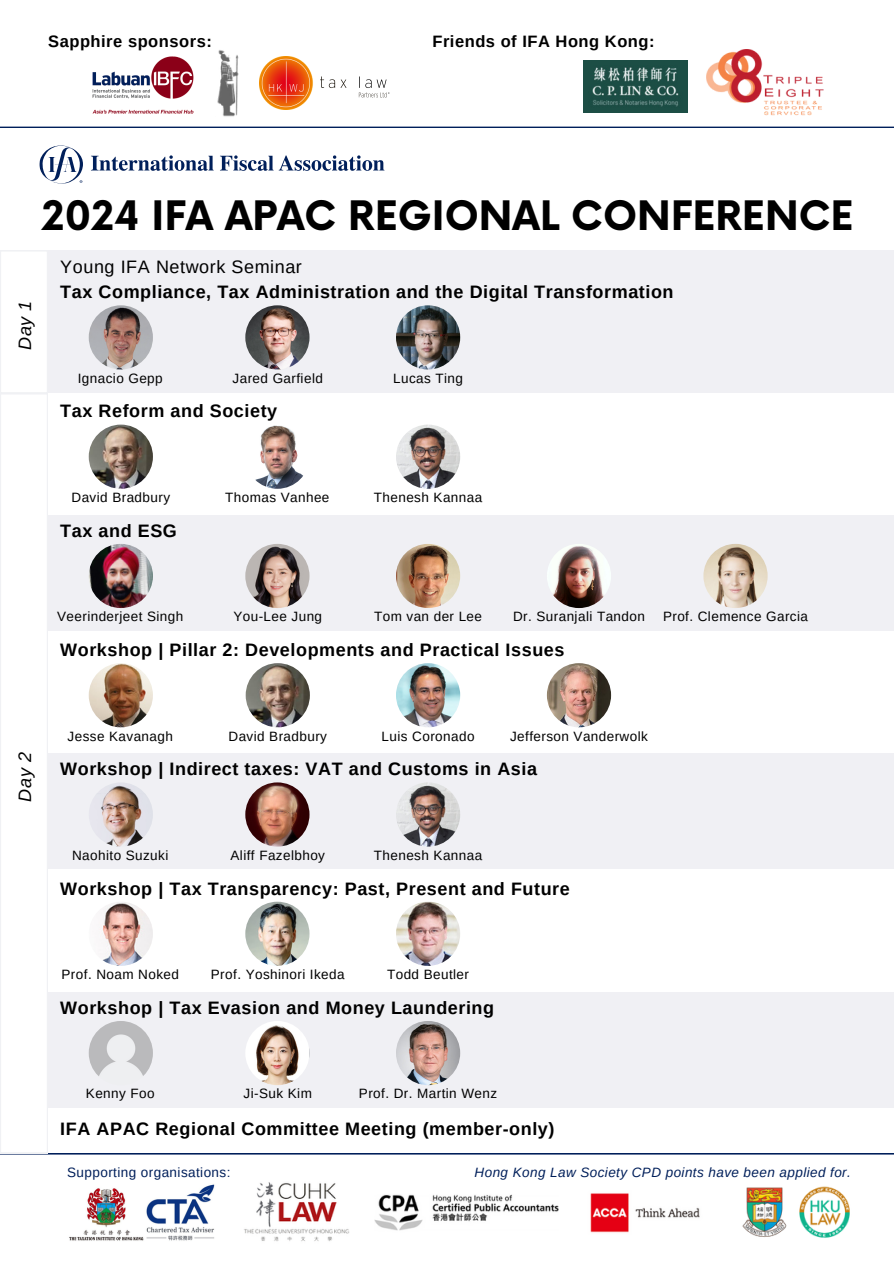
<style>
.page{position:relative;width:894px;height:1264px;background:#fff}
.page>*{position:absolute;margin:0;border:0;box-sizing:border-box;transform-origin:0 0}
.t1{font:700 39.6px "Now";color:#000}
.t2{font:700 18px/24.8px "Arimo";letter-spacing:.03em;color:#000}
.t3{font:italic 18px "Arimo";letter-spacing:.03em;color:#000}
.t4{font:700 16.5px "Arimo";letter-spacing:.03em;color:#000}
.t5{font:13.5px "Arimo";letter-spacing:.03em;color:#000}
.t6{font:italic 13.5px "Arimo";letter-spacing:.03em;color:#001f5a}
.t7{font:13.5px "Arimo";letter-spacing:.03em;color:#001f5a}
.s1{font-weight:400}
</style>
<div class="page">
<svg style="left:0;top:1153px;width:893px;height:58px"></svg>
<img style="left:67px;top:1183px;width:151px;height:58px">
<img style="left:243px;top:1181px;width:106px;height:60px">
<img style="left:374px;top:1166px;width:184px;height:65px">
<img style="left:583px;top:1181px;width:123px;height:52px">
<img style="left:732px;top:1180px;width:130px;height:58px">
<svg style="left:0;top:60px;width:893px;height:68px"></svg>
<img style="left:91px;top:56px;width:108px;height:61px">
<svg style="left:39px;top:145px;width:345px;height:38px"></svg>
<img style="left:259px;top:56px;width:55px;height:53px">
<svg style="left:320px;top:76px;width:26px;height:12px"></svg>
<svg style="left:359px;top:76px;width:30px;height:21px"></svg>
<img style="left:216px;top:50px;width:26px;height:67px">
<img style="left:89px;top:424px;width:64px;height:65px;border-radius:50%">
<img style="left:89px;top:663px;width:64px;height:64px;border-radius:50%">
<img style="left:89px;top:901px;width:64px;height:64px;border-radius:50%">
<div style="left:48px;top:992px;width:845px;height:116px;background:#f0f0f4"></div>
<div style="left:48px;top:753px;width:845px;height:116px;background:#f0f0f4"></div>
<div style="left:48px;top:515px;width:845px;height:115px;background:#f0f0f4"></div>
<div style="left:48px;top:250px;width:845px;height:143px;background:#f0f0f4"></div>
<svg style="left:0;top:250px;width:48px;height:902px"></svg>
<img style="left:89px;top:1020px;width:64px;height:65px;border-radius:50%">
<img style="left:245px;top:305px;width:64px;height:64px;border-radius:50%">
<img style="left:245px;top:424px;width:64px;height:65px;border-radius:50%">
<img style="left:245px;top:544px;width:64px;height:64px;border-radius:50%">
<img style="left:245px;top:782px;width:64px;height:64px;border-radius:50%">
<img style="left:245px;top:901px;width:64px;height:64px;border-radius:50%">
<img style="left:245px;top:1020px;width:64px;height:65px;border-radius:50%">
<img style="left:396px;top:305px;width:64px;height:64px;border-radius:50%">
<img style="left:396px;top:424px;width:64px;height:65px;border-radius:50%">
<img style="left:396px;top:544px;width:64px;height:64px;border-radius:50%">
<img style="left:546px;top:544px;width:65px;height:64px;border-radius:50%">
<img style="left:703px;top:544px;width:64px;height:64px;border-radius:50%">
<img style="left:396px;top:663px;width:64px;height:64px;border-radius:50%">
<img style="left:546px;top:663px;width:65px;height:64px;border-radius:50%">
<img style="left:396px;top:901px;width:64px;height:64px;border-radius:50%">
<img style="left:396px;top:1020px;width:64px;height:65px;border-radius:50%">
<img style="left:583px;top:60px;width:104px;height:52px">
<img style="left:704px;top:49px;width:120px;height:67px">
<img style="left:396px;top:782px;width:64px;height:64px;border-radius:50%">
<img style="left:245px;top:663px;width:65px;height:64px;border-radius:50%">
<p class="t4" style="left:48px;top:32px;width:165px">Sapphire sponsors:</p>
<h2 class="t4" style="left:432px;top:32px;width:224px">Friends of IFA Hong Kong:</h2>
<p class="t1" style="left:42px;top:194px;width:813px">2024 IFA APAC REGIONAL CONFERENCE</p>
<h2 class="t3" style="left:15px;top:350px;width:51px;rotate:-90deg">Day 1</h2>
<p class="t2" style="left:60px;top:255px;width:614px"><span class="s1">Young IFA Network Seminar<br></span>Tax Compliance, Tax Administration and the Digital Transformation</p>
<p class="t5" style="left:78px;top:370px;width:86px">Ignacio Gepp</p>
<p class="t5" style="left:232px;top:370px;width:92px">Jared Garfield</p>
<p class="t2" style="left:60px;top:399px;width:218px">Tax Reform and Society</p>
<p class="t5" style="left:393px;top:370px;width:71px">Lucas Ting</p>
<p class="t5" style="left:71px;top:490px;width:100px">David Bradbury</p>
<p class="t2" style="left:60px;top:518px;width:118px">Tax and ESG</p>
<p class="t5" style="left:225px;top:490px;width:106px">Thomas Vanhee</p>
<p class="t5" style="left:374px;top:490px;width:110px">Thenesh Kannaa</p>
<p class="t5" style="left:57px;top:609px;width:128px">Veerinderjeet Singh</p>
<p class="t5" style="left:233px;top:609px;width:90px">You-Lee Jung</p>
<p class="t5" style="left:374px;top:609px;width:109px">Tom van der Lee</p>
<p class="t5" style="left:513px;top:609px;width:133px">Dr. Suranjali Tandon</p>
<p class="t5" style="left:662px;top:609px;width:146px">Prof. Clemence Garcia</p>
<p class="t2" style="left:60px;top:637px;width:505px">Workshop | Pillar 2: Developments and Practical Issues</p>
<p class="t3" style="left:15px;top:801px;width:51px;rotate:-90deg">Day 2</p>
<h2 class="t5" style="left:68px;top:728px;width:107px">Jesse Kavanagh</h2>
<p class="t5" style="left:228px;top:728px;width:100px">David Bradbury</p>
<h2 class="t5" style="left:381px;top:728px;width:94px">Luis Coronado</h2>
<p class="t5" style="left:510px;top:728px;width:139px">Jefferson Vanderwolk</p>
<p class="t2" style="left:60px;top:756px;width:478px">Workshop | Indirect taxes: VAT and Customs in Asia</p>
<p class="t5" style="left:72px;top:847px;width:98px">Naohito Suzuki</p>
<p class="t5" style="left:230px;top:847px;width:96px">Aliff Fazelbhoy</p>
<p class="t5" style="left:374px;top:847px;width:110px">Thenesh Kannaa</p>
<p class="t2" style="left:60px;top:875px;width:511px">Workshop | Tax Transparency: Past, Present and Future</p>
<p class="t5" style="left:62px;top:966px;width:119px">Prof. Noam Noked</p>
<h2 class="t5" style="left:211px;top:966px;width:135px">Prof. Yoshinori Ikeda</h2>
<p class="t5" style="left:387px;top:966px;width:83px">Todd Beutler</p>
<p class="t2" style="left:60px;top:995px;width:435px">Workshop | Tax Evasion and Money Laundering</p>
<p class="t5" style="left:86px;top:1086px;width:70px">Kenny Foo</p>
<p class="t5" style="left:243px;top:1086px;width:70px">Ji-Suk Kim</p>
<p class="t5" style="left:359px;top:1086px;width:140px">Prof. Dr. Martin Wenz</p>
<p class="t2" style="left:60px;top:1116px;width:495px">IFA APAC Regional Committee Meeting (member-only)</p>
<p class="t7" style="left:67px;top:1164px;width:165px">Supporting organisations:</p>
<p class="t6" style="left:474px;top:1164px;width:378px">Hong Kong Law Society CPD points have been applied for.</p>
</div>
